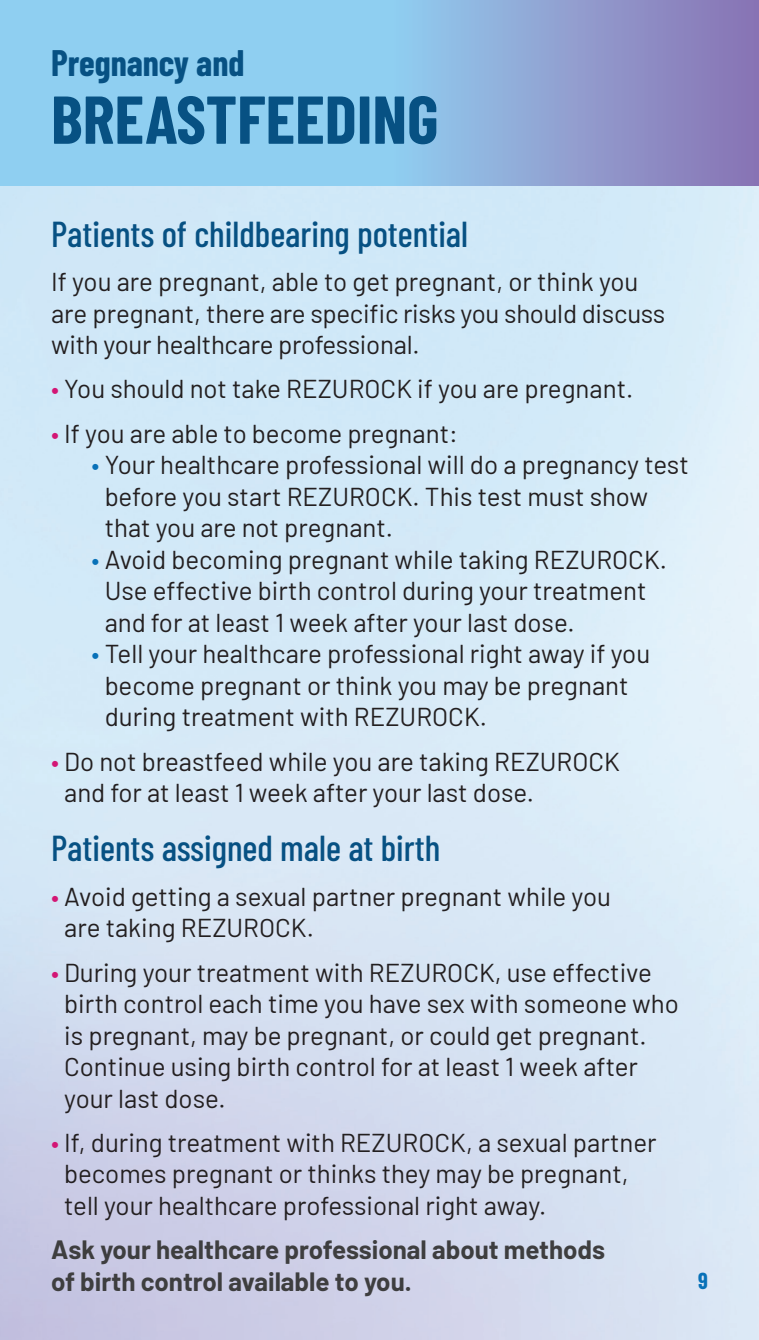
<style>
.page{position:relative;width:759px;height:1340px;background:#fff}
.page>*{position:absolute;margin:0;border:0;box-sizing:border-box;transform-origin:0 0}
.t1{font:700 67.5px "Barlow Condensed";color:#075183}
.t2{font:500 36px "Barlow Condensed";color:#075183}
.t3{font:700 36px "Barlow Condensed";color:#075183}
.t4{font:25.88px/31.5px "Barlow";color:#231f20}
.t5{font:700 25.88px/31.5px "Barlow";color:#3e3e3f}
.t6{font:700 22.5px "Barlow Condensed";color:#0871b8}
.s1{color:#d31675}
.s2{color:#0871b8}
</style>
<div class="page">
<svg style="left:0;top:0;width:759px;height:185px;background:#8eb7e1"></svg>
<p class="t3" style="left:51px;top:38px;width:195px">Pregnancy and</p>
<p class="t1" style="left:51px;top:71px;width:389px">BREASTFEEDING</p>
<p class="t2" style="left:51px;top:208px;width:419px">Patients of childbearing potential</p>
<p class="t4" style="left:51px;top:264px;width:616px">If you are pregnant, able to get pregnant, or think you are pregnant, there are specific risks you should discuss with your healthcare professional.</p>
<p class="t4" style="left:51px;top:371px;width:584px"><span class="s1">•</span> You should not take REZUROCK if you are pregnant.</p>
<p class="t4" style="left:51px;top:415px;width:408px"><span class="s1">•</span> If you are able to become pregnant:</p>
<p class="t4" style="left:105px;top:447px;width:586px;text-indent:-13px"><span class="s2">•</span> Your healthcare professional will do a pregnancy test before you start REZUROCK. This test must show that you are not pregnant.</p>
<p class="t4" style="left:105px;top:541px;width:564px;text-indent:-13px"><span class="s2">•</span> Avoid becoming pregnant while taking REZUROCK.<br>Use effective birth control during your treatment and for at least 1 week after your last dose.</p>
<p class="t4" style="left:105px;top:636px;width:547px;text-indent:-13px"><span class="s2">•</span> Tell your healthcare professional right away if you become pregnant or think you may be pregnant during treatment with REZUROCK.</p>
<p class="t4" style="left:64px;top:743px;width:557px;text-indent:-13px"><span class="s1">•</span> Do not breastfeed while you are taking REZUROCK and for at least 1 week after your last dose.</p>
<p class="t2" style="left:51px;top:822px;width:391px">Patients assigned male at birth</p>
<p class="t4" style="left:64px;top:878px;width:548px;text-indent:-13px"><span class="s1">•</span> Avoid getting a sexual partner pregnant while you are taking REZUROCK.</p>
<p class="t4" style="left:64px;top:954px;width:616px;text-indent:-13px"><span class="s1">•</span> During your treatment with REZUROCK, use effective birth control each time you have sex with someone who is pregnant, may be pregnant, or could get pregnant.<br>Continue using birth control for at least 1 week after your last dose.</p>
<p class="t4" style="left:64px;top:1124px;width:594px;text-indent:-13px"><span class="s1">•</span> If, during treatment with REZUROCK, a sexual partner becomes pregnant or thinks they may be pregnant, tell your healthcare professional right away.</p>
<p class="t5" style="left:51px;top:1232px;width:556px">Ask your healthcare professional about methods of birth control available to you.</p>
<p class="t6" style="left:698px;top:1264px;width:11px">9</p>
</div>
